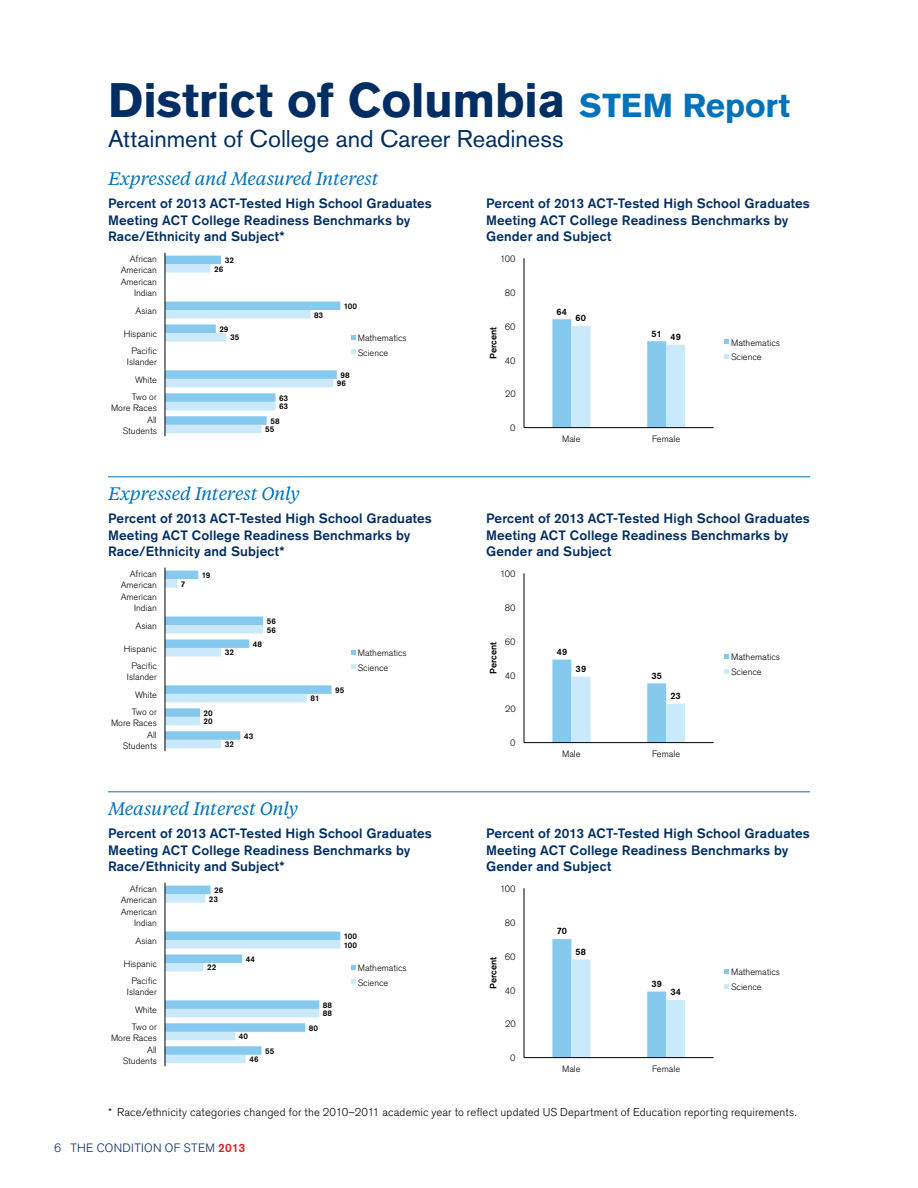
<style>
.page{position:relative;width:918px;height:1188px;background:#fff}
.page>*{position:absolute;margin:0;border:0;box-sizing:border-box;transform-origin:0 0}
.t1{font:700 48px "Akzidenz Grotesk Std";color:#002d62}
.t2{font:24px "Akzidenz Grotesk Std";color:#002d62}
.t3{font:italic 18px "Tiempos Text";letter-spacing:-.01em;color:#0072bc}
.t4{font:500 13.5px/16.5px "Akzidenz Grotesk Std";letter-spacing:.01em;color:#002d62}
.t5{font:300 12px "Akzidenz Grotesk Std";letter-spacing:.03em;color:#002d62}
.t6{font:300 11.25px "Akzidenz Grotesk Std";letter-spacing:.015em;color:#000}
.t7{font:300 9.15px/10.6px "Akzidenz Grotesk Std";color:#000001;text-align:right}
.t8{font:500 9.15px "Akzidenz Grotesk Std";color:#000001}
.t9{font:500 8.1px "Akzidenz Grotesk Std";color:#000001}
.s1{font-size:33px;color:#0072bc}
.s2{font-weight:500;color:#e31b23}
</style>
<div class="page">
<svg style="left:166px;top:571px;width:166px;height:177px"></svg>
<hr style="left:165px;top:568px;width:1px;height:183px;background:#000001">
<svg style="left:351px;top:650px;width:5px;height:5px"></svg>
<svg style="left:351px;top:664px;width:5px;height:5px"></svg>
<svg style="left:166px;top:256px;width:174px;height:177px"></svg>
<hr style="left:165px;top:253px;width:1px;height:183px;background:#000001">
<svg style="left:351px;top:335px;width:5px;height:5px"></svg>
<svg style="left:351px;top:349px;width:5px;height:5px"></svg>
<svg style="left:552px;top:319px;width:133px;height:108px"></svg>
<hr style="left:524px;top:258px;width:1px;height:170px;background:#000001">
<hr style="left:524px;top:427px;width:190px;height:1px;background:#000001">
<svg style="left:724px;top:339px;width:5px;height:5px"></svg>
<svg style="left:724px;top:354px;width:5px;height:5px"></svg>
<svg style="left:552px;top:660px;width:133px;height:82px"></svg>
<hr style="left:524px;top:573px;width:1px;height:170px;background:#000001">
<hr style="left:524px;top:742px;width:190px;height:1px;background:#000001">
<svg style="left:724px;top:654px;width:5px;height:5px"></svg>
<svg style="left:724px;top:669px;width:5px;height:5px"></svg>
<svg style="left:166px;top:886px;width:174px;height:177px"></svg>
<hr style="left:165px;top:883px;width:1px;height:183px;background:#000001">
<svg style="left:351px;top:965px;width:5px;height:5px"></svg>
<svg style="left:351px;top:979px;width:5px;height:5px"></svg>
<svg style="left:552px;top:939px;width:133px;height:118px"></svg>
<hr style="left:524px;top:888px;width:1px;height:170px;background:#000001">
<hr style="left:524px;top:1057px;width:190px;height:1px;background:#000001">
<svg style="left:724px;top:969px;width:5px;height:5px"></svg>
<svg style="left:724px;top:984px;width:5px;height:5px"></svg>
<hr style="left:108px;top:476px;width:702px;height:1px;background:#0072bc">
<hr style="left:108px;top:791px;width:702px;height:1px;background:#0072bc">
<h1 class="t1" style="left:108px;top:73px;width:684px">District of Columbia <span class="s1">STEM Report</span></h1>
<h2 class="t2" style="left:108px;top:124px;width:457px">Attainment of College and Career Readiness</h2>
<h3 class="t3" style="left:108px;top:166px;width:272px">Expressed and Measured Interest</h3>
<p class="t4" style="left:108px;top:195px;width:326px">Percent of 2013 ACT-Tested High School Graduates<br>Meeting ACT College Readiness Benchmarks by<br>Race/Ethnicity and Subject*</p>
<p class="t7" style="left:121px;top:254px;width:38px">African<br>American</p>
<p class="t9" style="left:225px;top:255px;width:11px">32</p>
<p class="t9" style="left:214px;top:264px;width:11px">26</p>
<p class="t7" style="left:121px;top:277px;width:38px">American<br>Indian</p>
<p class="t7" style="left:136px;top:305px;width:23px">Asian</p>
<p class="t9" style="left:314px;top:310px;width:11px">83</p>
<p class="t9" style="left:344px;top:301px;width:15px">100</p>
<p class="t7" style="left:124px;top:328px;width:35px">Hispanic</p>
<p class="t7" style="left:127px;top:346px;width:31px;text-align:center">Pacific<br>Islander</p>
<p class="t9" style="left:219px;top:324px;width:11px">29</p>
<p class="t9" style="left:230px;top:333px;width:11px">35</p>
<p class="t7" style="left:358px;top:331px;width:50px;line-height:14.5px;text-align:left">Mathematics<br>Science</p>
<p class="t7" style="left:135px;top:374px;width:23px">White</p>
<p class="t9" style="left:340px;top:370px;width:11px">98</p>
<p class="t9" style="left:337px;top:379px;width:11px">96</p>
<p class="t7" style="left:111px;top:392px;width:47px">Two or<br>More Races</p>
<p class="t9" style="left:279px;top:393px;width:11px">63</p>
<p class="t9" style="left:279px;top:402px;width:11px">63</p>
<p class="t7" style="left:123px;top:415px;width:36px">All<br>Students</p>
<p class="t9" style="left:270px;top:416px;width:11px">58</p>
<p class="t9" style="left:265px;top:424px;width:11px">55</p>
<h3 class="t3" style="left:108px;top:481px;width:193px">Expressed Interest Only</h3>
<p class="t4" style="left:486px;top:195px;width:326px">Percent of 2013 ACT-Tested High School Graduates<br>Meeting ACT College Readiness Benchmarks by<br>Gender and Subject</p>
<p class="t7" style="left:500px;top:254px;width:17px">100</p>
<p class="t7" style="left:505px;top:287px;width:12px">80</p>
<p class="t8" style="left:557px;top:306px;width:12px">64</p>
<p class="t8" style="left:576px;top:313px;width:12px">60</p>
<p class="t7" style="left:505px;top:321px;width:12px">60</p>
<p class="t8" style="left:488px;top:359px;width:33px;rotate:-90deg">Percent</p>
<p class="t7" style="left:731px;top:335px;width:50px;line-height:14.7px;text-align:left">Mathematics<br>Science</p>
<p class="t8" style="left:651px;top:328px;width:12px">51</p>
<p class="t8" style="left:670px;top:331px;width:12px">49</p>
<p class="t7" style="left:505px;top:355px;width:12px">40</p>
<p class="t7" style="left:505px;top:389px;width:12px">20</p>
<p class="t7" style="left:510px;top:423px;width:7px">0</p>
<p class="t7" style="left:562px;top:434px;width:20px">Male</p>
<p class="t7" style="left:652px;top:434px;width:29px">Female</p>
<p class="t4" style="left:108px;top:510px;width:326px">Percent of 2013 ACT-Tested High School Graduates<br>Meeting ACT College Readiness Benchmarks by<br>Race/Ethnicity and Subject*</p>
<p class="t4" style="left:486px;top:510px;width:326px">Percent of 2013 ACT-Tested High School Graduates<br>Meeting ACT College Readiness Benchmarks by<br>Gender and Subject</p>
<p class="t7" style="left:121px;top:569px;width:38px">African<br>American</p>
<p class="t9" style="left:181px;top:579px;width:6px">7</p>
<p class="t9" style="left:202px;top:570px;width:10px">19</p>
<p class="t7" style="left:121px;top:592px;width:38px">American<br>Indian</p>
<p class="t7" style="left:136px;top:620px;width:23px">Asian</p>
<p class="t9" style="left:267px;top:616px;width:11px">56</p>
<p class="t9" style="left:267px;top:625px;width:11px">56</p>
<p class="t7" style="left:124px;top:643px;width:35px">Hispanic</p>
<p class="t7" style="left:127px;top:661px;width:31px;text-align:center">Pacific<br>Islander</p>
<p class="t9" style="left:225px;top:648px;width:11px">32</p>
<p class="t9" style="left:253px;top:639px;width:11px">48</p>
<p class="t7" style="left:358px;top:646px;width:50px;line-height:14.5px;text-align:left">Mathematics<br>Science</p>
<p class="t7" style="left:135px;top:689px;width:23px">White</p>
<p class="t9" style="left:311px;top:694px;width:11px">81</p>
<p class="t9" style="left:335px;top:685px;width:11px">95</p>
<p class="t7" style="left:111px;top:707px;width:47px">Two or<br>More Races</p>
<p class="t9" style="left:204px;top:708px;width:11px">20</p>
<p class="t9" style="left:204px;top:717px;width:11px">20</p>
<p class="t7" style="left:123px;top:730px;width:36px">All<br>Students</p>
<p class="t9" style="left:225px;top:739px;width:11px">32</p>
<p class="t9" style="left:244px;top:731px;width:11px">43</p>
<h3 class="t3" style="left:108px;top:796px;width:192px">Measured Interest Only</h3>
<p class="t7" style="left:500px;top:569px;width:17px">100</p>
<p class="t7" style="left:505px;top:602px;width:12px">80</p>
<p class="t7" style="left:505px;top:636px;width:12px">60</p>
<p class="t8" style="left:488px;top:674px;width:33px;rotate:-90deg">Percent</p>
<p class="t7" style="left:731px;top:650px;width:50px;line-height:14.7px;text-align:left">Mathematics<br>Science</p>
<p class="t8" style="left:557px;top:646px;width:12px">49</p>
<p class="t8" style="left:576px;top:663px;width:12px">39</p>
<p class="t7" style="left:505px;top:670px;width:12px">40</p>
<p class="t8" style="left:651px;top:670px;width:12px">35</p>
<p class="t7" style="left:505px;top:704px;width:12px">20</p>
<p class="t7" style="left:510px;top:738px;width:7px">0</p>
<p class="t8" style="left:670px;top:690px;width:12px">23</p>
<p class="t7" style="left:562px;top:749px;width:20px">Male</p>
<p class="t7" style="left:652px;top:749px;width:29px">Female</p>
<p class="t4" style="left:108px;top:825px;width:326px">Percent of 2013 ACT-Tested High School Graduates<br>Meeting ACT College Readiness Benchmarks by<br>Race/Ethnicity and Subject*</p>
<p class="t4" style="left:486px;top:825px;width:326px">Percent of 2013 ACT-Tested High School Graduates<br>Meeting ACT College Readiness Benchmarks by<br>Gender and Subject</p>
<p class="t7" style="left:121px;top:884px;width:38px">African<br>American</p>
<p class="t9" style="left:214px;top:885px;width:11px">26</p>
<p class="t9" style="left:209px;top:894px;width:11px">23</p>
<p class="t7" style="left:500px;top:884px;width:17px">100</p>
<p class="t7" style="left:121px;top:907px;width:38px">American<br>Indian</p>
<p class="t7" style="left:505px;top:917px;width:12px">80</p>
<p class="t7" style="left:136px;top:935px;width:23px">Asian</p>
<p class="t7" style="left:124px;top:958px;width:35px">Hispanic</p>
<p class="t7" style="left:127px;top:976px;width:31px;text-align:center">Pacific<br>Islander</p>
<p class="t9" style="left:207px;top:963px;width:11px">22</p>
<p class="t9" style="left:246px;top:954px;width:11px">44</p>
<p class="t9" style="left:344px;top:931px;width:15px">100</p>
<p class="t9" style="left:344px;top:940px;width:15px">100</p>
<p class="t7" style="left:358px;top:961px;width:50px;line-height:14.5px;text-align:left">Mathematics<br>Science</p>
<p class="t8" style="left:557px;top:926px;width:12px">70</p>
<p class="t8" style="left:576px;top:946px;width:12px">58</p>
<p class="t7" style="left:505px;top:951px;width:12px">60</p>
<p class="t8" style="left:488px;top:989px;width:33px;rotate:-90deg">Percent</p>
<p class="t7" style="left:731px;top:965px;width:50px;line-height:14.7px;text-align:left">Mathematics<br>Science</p>
<p class="t8" style="left:651px;top:978px;width:12px">39</p>
<p class="t7" style="left:505px;top:985px;width:12px">40</p>
<p class="t8" style="left:670px;top:987px;width:12px">34</p>
<p class="t7" style="left:135px;top:1004px;width:23px">White</p>
<p class="t9" style="left:323px;top:1000px;width:11px">88</p>
<p class="t9" style="left:323px;top:1009px;width:11px">88</p>
<p class="t7" style="left:111px;top:1022px;width:47px">Two or<br>More Races</p>
<p class="t9" style="left:239px;top:1032px;width:11px">40</p>
<p class="t9" style="left:309px;top:1023px;width:11px">80</p>
<p class="t7" style="left:505px;top:1019px;width:12px">20</p>
<p class="t7" style="left:123px;top:1045px;width:36px">All<br>Students</p>
<p class="t9" style="left:265px;top:1046px;width:11px">55</p>
<p class="t9" style="left:249px;top:1054px;width:11px">46</p>
<p class="t7" style="left:510px;top:1053px;width:7px">0</p>
<p class="t7" style="left:562px;top:1064px;width:20px">Male</p>
<p class="t7" style="left:652px;top:1064px;width:29px">Female</p>
<p class="t6" style="left:108px;top:1106px;width:690px">* Race/ethnicity categories changed for the 2010–2011 academic year to reflect updated US Department of Education reporting requirements.</p>
<p class="t5" style="left:54px;top:1141px;width:193px">6 The Condition of STEM <span class="s2">2013</span></p>
</div>
